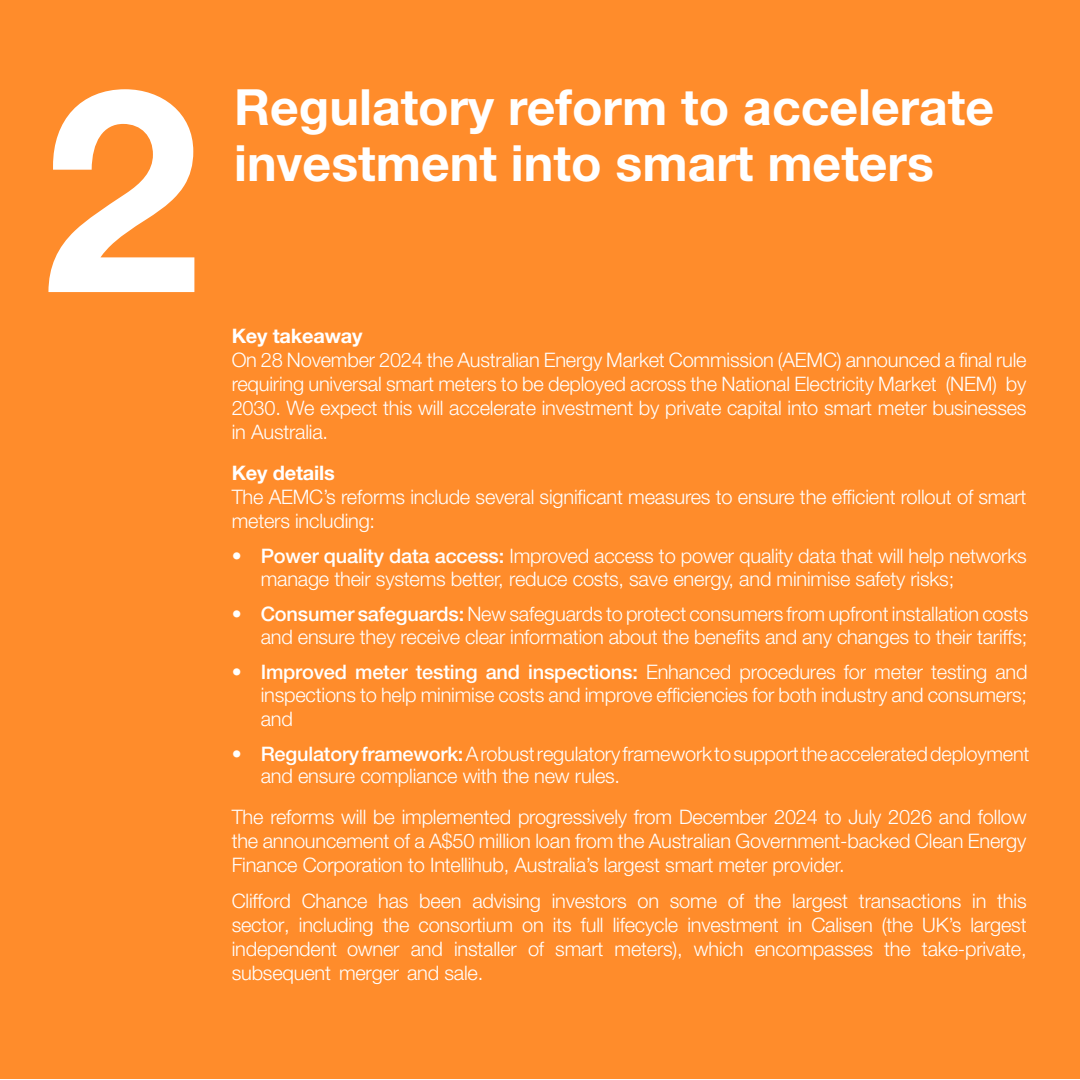
<style>
.page{position:relative;width:1080px;height:1080px;background:#ff8c2b}
.page>*{position:absolute;margin:0;border:0;box-sizing:border-box;transform-origin:0 0}
.heading{font:700 284px "Helvetica Neue LT Std";color:#fff}
.heading-2{font:700 50px/56px "Helvetica Neue LT Std";color:#fff}
.body_text{font:300 20px/24px "Helvetica Neue LT Std";letter-spacing:-.01em;color:#fff;text-align:justify}
.heading-3{font:300 20px/24px "Helvetica Neue LT Std";letter-spacing:-.01em;color:#fff;text-align:justify}
.heading-4{font:700 20px "Helvetica Neue LT Std";letter-spacing:-.01em;color:#fff}
.s1{font-weight:500}
</style>
<div class="page">
<p class="heading" style="left:42px;top:16px;width:159px">2</p>
<p class="heading-2" style="left:234px;top:78px;width:762px">Regulatory reform to accelerate investment into smart meters</p>
<p class="heading-4" style="left:232px;top:323px;width:132px">Key takeaway</p>
<p class="heading-3" style="left:232px;top:347px;width:796px">On 28 November 2024 the Australian Energy Market Commission (AEMC) announced a final rule requiring universal smart meters to be deployed across the National Electricity Market (NEM) by 2030. We expect this will accelerate investment by private capital into smart meter businesses in Australia.</p>
<p class="heading-4" style="left:232px;top:460px;width:105px">Key details</p>
<p class="heading-3" style="left:232px;top:484px;width:796px">The AEMC’s reforms include several significant measures to ensure the efficient rollout of smart meters including:</p>
<p class="body_text" style="left:261px;top:544px;width:768px;line-height:22.6px;text-indent:-29px"><span class="s1">• Power quality data access:</span> Improved access to power quality data that will help networks manage their systems better, reduce costs, save energy, and minimise safety risks;</p>
<p class="body_text" style="left:232px;top:602px;width:798px;line-height:22.6px;text-align:right"><span class="s1">• Consumer safeguards:</span> New safeguards to protect consumers from upfront installation costs and ensure they receive clear information about the benefits and any changes to their tariffs;</p>
<p class="body_text" style="left:261px;top:660px;width:768px;line-height:23.3px;text-indent:-29px"><span class="s1">• Improved meter testing and inspections:</span> Enhanced procedures for meter testing and inspections to help minimise costs and improve efficiencies for both industry and consumers; and</p>
<p class="body_text" style="left:261px;top:742px;width:770px;line-height:22.6px;text-indent:-29px"><span class="s1">• Regulatory framework:</span>A robust regulatory framework to support the accelerated deployment and ensure compliance with the new rules.</p>
<p class="body_text" style="left:232px;top:805px;width:796px">The reforms will be implemented progressively from December 2024 to July 2026 and follow the announcement of a A$50 million loan from the Australian Government-backed Clean Energy Finance Corporation to Intellihub, Australia’s largest smart meter provider.</p>
<p class="body_text" style="left:232px;top:888px;width:796px">Clifford Chance has been advising investors on some of the largest transactions in this sector, including the consortium on its full lifecycle investment in Calisen (the UK’s largest independent owner and installer of smart meters), which encompasses the take-private, subsequent merger and sale.</p>
</div>
